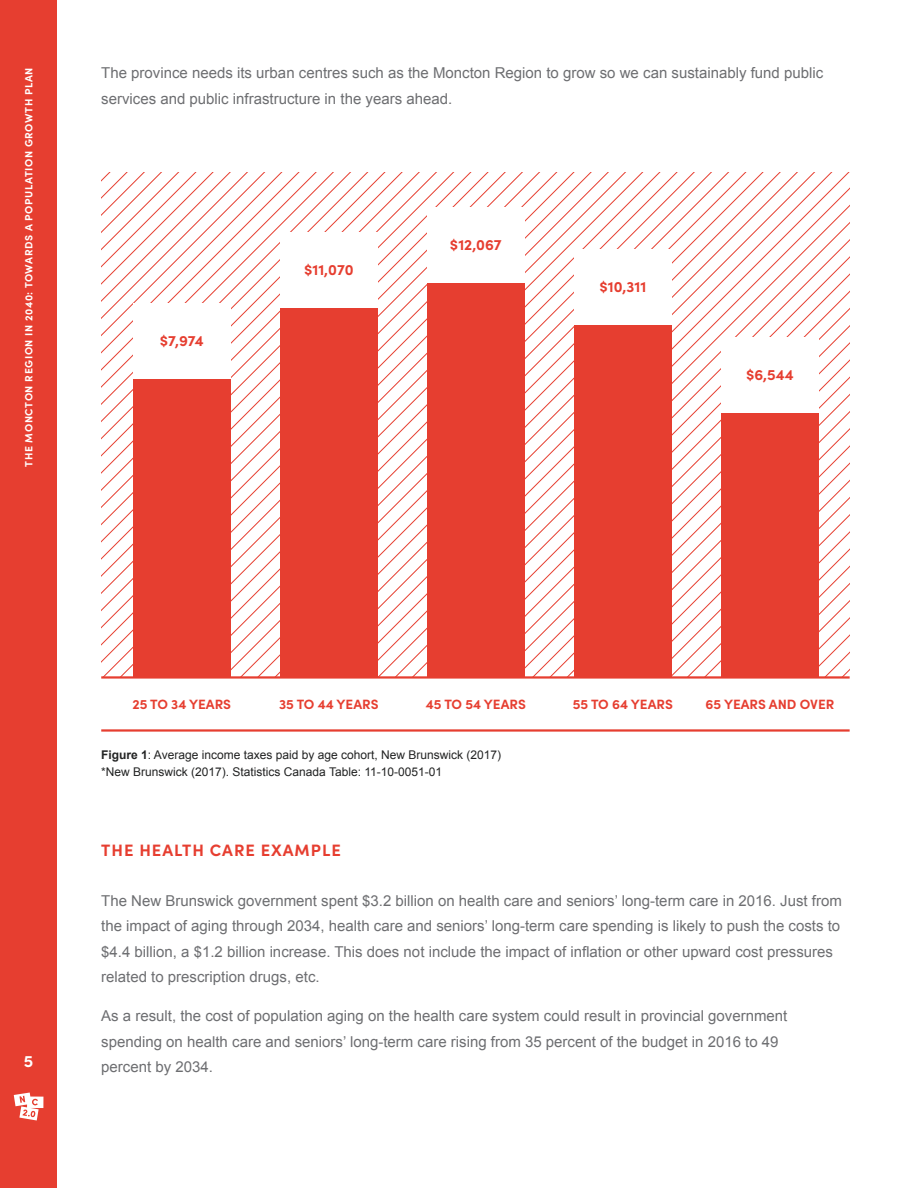
<style>
.page{position:relative;width:918px;height:1188px;background:#fff}
.page>*{position:absolute;margin:0;border:0;box-sizing:border-box;transform-origin:0 0}
.t1{font:700 16.5px "Sofia Pro";letter-spacing:.06em;color:#e63e30}
.t2{font:700 16.5px "Sofia Pro";color:#fff}
.t3{font:15px/25.5px "Arial";color:#6d6e71}
.t4{font:700 15px "Sofia Pro";color:#e63e30}
.t5{font:700 13.5px "Sofia Pro";color:#e63e30}
.t6{font:12px/16.5px "Arial";color:#222323}
.t7{font:700 10.5px "Sofia Pro";letter-spacing:.06em;color:#fff}
.s1{font-weight:700}
</style>
<div class="page">
<div style="left:0;top:0;width:57px;height:1188px;background:#e63e30"></div>
<svg style="left:14px;top:1093px;width:29px;height:28px"></svg>
<svg style="left:101px;top:172px;width:14px;height:504px"></svg>
<svg style="left:115px;top:172px;width:610px;height:504px"></svg>
<svg style="left:734px;top:172px;width:116px;height:504px"></svg>
<hr style="left:101px;top:676px;width:749px;height:3px;background:#e63e30">
<hr style="left:101px;top:729px;width:749px;height:3px;background:#e63e30">
<div style="left:133px;top:303px;width:98px;height:76px;background:#fff"></div>
<div style="left:133px;top:379px;width:98px;height:298px;background:#e63e30"></div>
<div style="left:280px;top:232px;width:98px;height:76px;background:#fff"></div>
<div style="left:280px;top:308px;width:98px;height:369px;background:#e63e30"></div>
<div style="left:427px;top:207px;width:98px;height:76px;background:#fff"></div>
<div style="left:427px;top:283px;width:98px;height:394px;background:#e63e30"></div>
<div style="left:574px;top:249px;width:98px;height:76px;background:#fff"></div>
<div style="left:574px;top:325px;width:98px;height:352px;background:#e63e30"></div>
<div style="left:721px;top:337px;width:98px;height:76px;background:#fff"></div>
<div style="left:721px;top:413px;width:98px;height:264px;background:#e63e30"></div>
<p class="t7" style="left:21px;top:467px;width:401px;rotate:-90deg">THE MONCTON REGION IN 2040: TOWARDS A POPULATION GROWTH PLAN</p>
<p class="t3" style="left:101px;top:61px;width:724px">The province needs its urban centres such as the Moncton Region to grow so we can sustainably fund public services and public infrastructure in the years ahead.</p>
<p class="t4" style="left:160px;top:329px;width:45px">$7,974</p>
<p class="t4" style="left:304px;top:259px;width:51px">$11,070</p>
<p class="t4" style="left:450px;top:233px;width:53px">$12,067</p>
<p class="t4" style="left:600px;top:275px;width:48px">$10,311</p>
<p class="t4" style="left:746px;top:363px;width:49px">$6,544</p>
<p class="t2" style="left:24px;top:1048px;width:11px">5</p>
<p class="t5" style="left:132px;top:694px;width:100px">25 TO 34 YEARS</p>
<p class="t5" style="left:279px;top:694px;width:101px">35 TO 44 YEARS</p>
<p class="t5" style="left:426px;top:694px;width:102px">45 TO 54 YEARS</p>
<p class="t5" style="left:573px;top:694px;width:102px">55 TO 64 YEARS</p>
<p class="t5" style="left:706px;top:694px;width:130px">65 YEARS AND OVER</p>
<p class="t6" style="left:101px;top:747px;width:401px"><span class="s1">Figure 1</span>: Average income taxes paid by age cohort, New Brunswick (2017) *New Brunswick (2017). Statistics Canada Table: 11-10-0051-01</p>
<p class="t1" style="left:101px;top:837px;width:241px">THE HEALTH CARE EXAMPLE</p>
<p class="t3" style="left:101px;top:888px;width:742px">The New Brunswick government spent $3.2 billion on health care and seniors’ long-term care in 2016. Just from the impact of aging through 2034, health care and seniors’ long-term care spending is likely to push the costs to $4.4 billion, a $1.2 billion increase. This does not include the impact of inflation or other upward cost pressures related to prescription drugs, etc.</p>
<p class="t3" style="left:101px;top:1003px;width:688px">As a result, the cost of population aging on the health care system could result in provincial government spending on health care and seniors’ long-term care rising from 35 percent of the budget in 2016 to 49 percent by 2034.</p>
</div>
